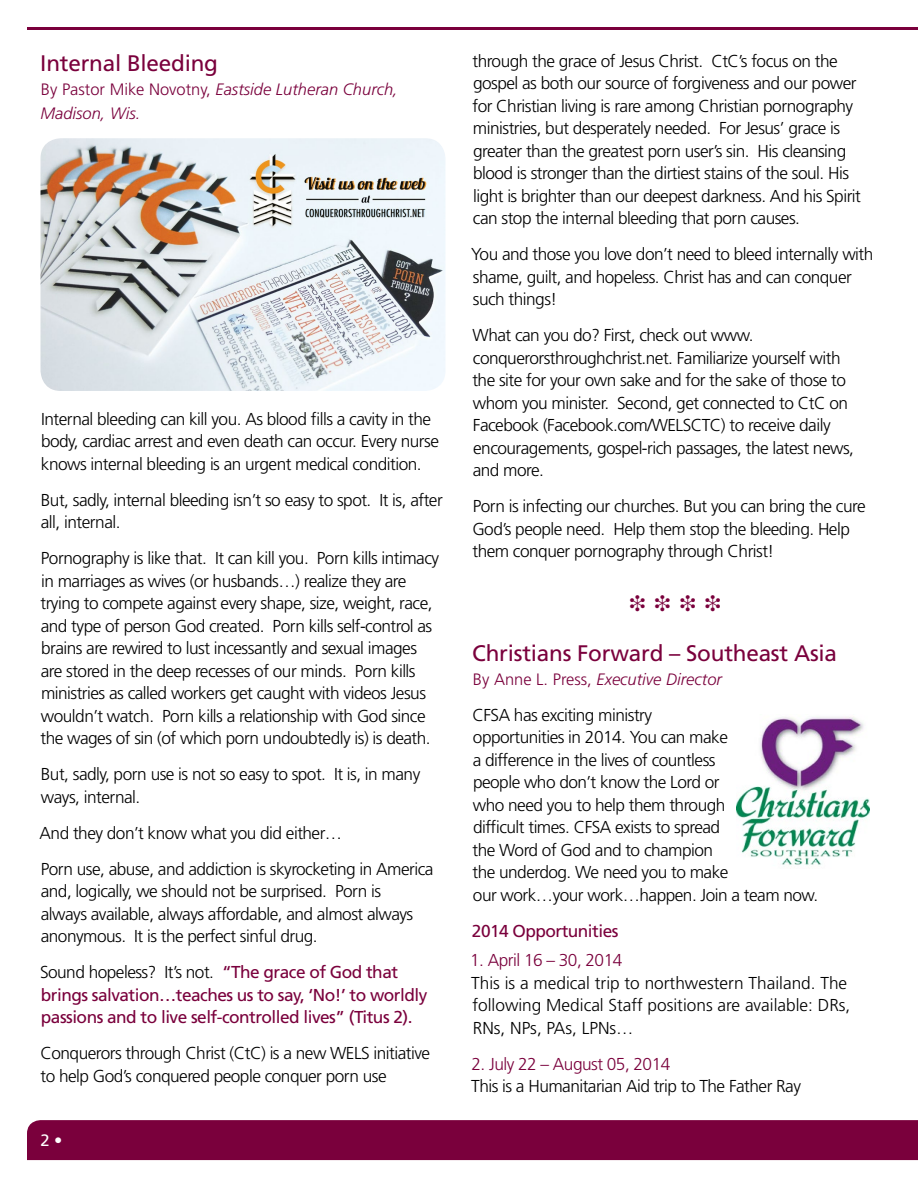
<style>
.page{position:relative;width:918px;height:1188px;background:#fff}
.page>*{position:absolute;margin:0;border:0;box-sizing:border-box;transform-origin:0 0}
.t1{font:22.5px "Frutiger LT Std";letter-spacing:-.01em;color:#7a003c}
.t2{font:22.5px "Zapf Dingbats ITC";color:#7a003c}
.t3{font:300 17.25px/22.5px "Frutiger LT Std";letter-spacing:-.03em;color:#000}
.t4{font:17.25px/22.5px "Frutiger LT Std";letter-spacing:-.03em;color:#7a003c}
.t5{font:300 17.25px/22.5px "Frutiger LT Std";color:#000}
.t6{font:300 17.25px "Frutiger LT Std";letter-spacing:-.03em;color:#7a003c}
.t7{font:italic 300 16.5px/24px "Frutiger LT Std";color:#7a003c}
.t8{font:16.5px "Frutiger LT Std";color:#fff}
.s1{font-style:normal}
.s2{font-weight:300;color:#000}
.s3{font-weight:300}
</style>
<div class="page">
<div style="left:27px;top:1120px;width:891px;height:40px;background:#7a003c"></div>
<hr style="left:27px;top:27px;width:891px;height:3px;background:#7a003c">
<img style="left:40px;top:138px;width:405px;height:253px">
<img style="left:737px;top:717px;width:133px;height:149px">
<h1 class="t1" style="left:40px;top:50px;width:179px">Internal Bleeding</h1>
<p class="t7" style="left:40px;top:77px;width:359px"><span class="s1">By Pastor Mike Novotny,</span> Eastside Lutheran Church,<br>Madison, Wis.</p>
<p class="t3" style="left:41px;top:408px;width:400px">Internal bleeding can kill you. As blood fills a cavity in the body, cardiac arrest and even death can occur. Every nurse knows internal bleeding is an urgent medical condition.</p>
<p class="t3" style="left:41px;top:489px;width:403px">But, sadly, internal bleeding isn’t so easy to spot. It is, after all, internal.</p>
<p class="t3" style="left:40px;top:547px;width:400px">Pornography is like that. It can kill you. Porn kills intimacy in marriages as wives (or husbands…) realize they are trying to compete against every shape, size, weight, race, and type of person God created. Porn kills self-control as brains are rewired to lust incessantly and sexual images are stored in the deep recesses of our minds. Porn kills ministries as called workers get caught with videos Jesus wouldn’t watch. Porn kills a relationship with God since the wages of sin (of which porn undoubtedly is) is death.</p>
<p class="t3" style="left:41px;top:763px;width:381px">But, sadly, porn use is not so easy to spot. It is, in many ways, internal.</p>
<p class="t3" style="left:40px;top:815px;width:395px;line-height:36px">And they don’t know what you did either…<br>Porn use, abuse, and addiction is skyrocketing in America</p>
<p class="t3" style="left:41px;top:880px;width:374px">and, logically, we should not be surprised. Porn is always available, always affordable, and almost always anonymous. It is the perfect sinful drug.</p>
<p class="t4" style="left:40px;top:961px;width:389px"><span class="s2">Sound hopeless? It’s not.</span> “The grace of God that brings salvation…teaches us to say, ‘No!’ to worldly passions and to live self-controlled lives” (Titus 2).</p>
<p class="t3" style="left:40px;top:1042px;width:391px">Conquerors through Christ (CtC) is a new WELS initiative to help God’s conquered people conquer porn use</p>
<p class="t8" style="left:40px;top:1131px;width:24px">2 <span class="s3">•</span></p>
<p class="t3" style="left:472px;top:50px;width:390px">through the grace of Jesus Christ. CtC’s focus on the gospel as both our source of forgiveness and our power for Christian living is rare among Christian pornography ministries, but desperately needed. For Jesus’ grace is greater than the greatest porn user’s sin. His cleansing blood is stronger than the dirtiest stains of the soul. His light is brighter than our deepest darkness. And his Spirit can stop the internal bleeding that porn causes.</p>
<p class="t3" style="left:471px;top:243px;width:404px">You and those you love don’t need to bleed internally with shame, guilt, and hopeless. Christ has and can conquer such things!</p>
<p class="t3" style="left:472px;top:324px;width:383px">What can you do? First, check out www. conquerorsthroughchrist.net. Familiarize yourself with the site for your own sake and for the sake of those to whom you minister. Second, get connected to CtC on Facebook (Facebook.com/WELSCTC) to receive daily encouragements, gospel-rich passages, the latest news, and more.</p>
<p class="t3" style="left:472px;top:495px;width:395px">Porn is infecting our churches. But you can bring the cure<br>God’s people need. Help them stop the bleeding. Help them conquer pornography through Christ!</p>
<h1 class="t2" style="left:630px;top:593px;width:93px">❉❉❉❉</h1>
<h1 class="t1" style="left:472px;top:640px;width:366px">Christians Forward – Southeast Asia</h1>
<p class="t7" style="left:473px;top:667px;width:251px"><span class="s1">By Anne L. Press,</span> Executive Director</p>
<p class="t3" style="left:472px;top:704px;width:347px">CFSA has exciting ministry<br>opportunities in 2014. You can make<br>a difference in the lives of countless<br>people who don’t know the Lord or<br>who need you to help them through<br>difficult times. CFSA exists to spread<br>the Word of God and to champion<br>the underdog. We need you to make<br>our work…your work…happen. Join a team now.</p>
<p class="t4" style="left:472px;top:920px;width:148px">2014 Opportunities</p>
<p class="t6" style="left:470px;top:950px;width:154px">1. April 16 – 30, 2014</p>
<p class="t5" style="left:471px;top:972px;width:381px">This is a medical trip to northwestern Thailand. The following Medical Staff positions are available: DRs,<br>RNs, NPs, PAs, LPNs…</p>
<p class="t6" style="left:471px;top:1054px;width:200px">2. July 22 – August 05, 2014</p>
<p class="t3" style="left:471px;top:1075px;width:331px">This is a Humanitarian Aid trip to The Father Ray</p>
</div>
